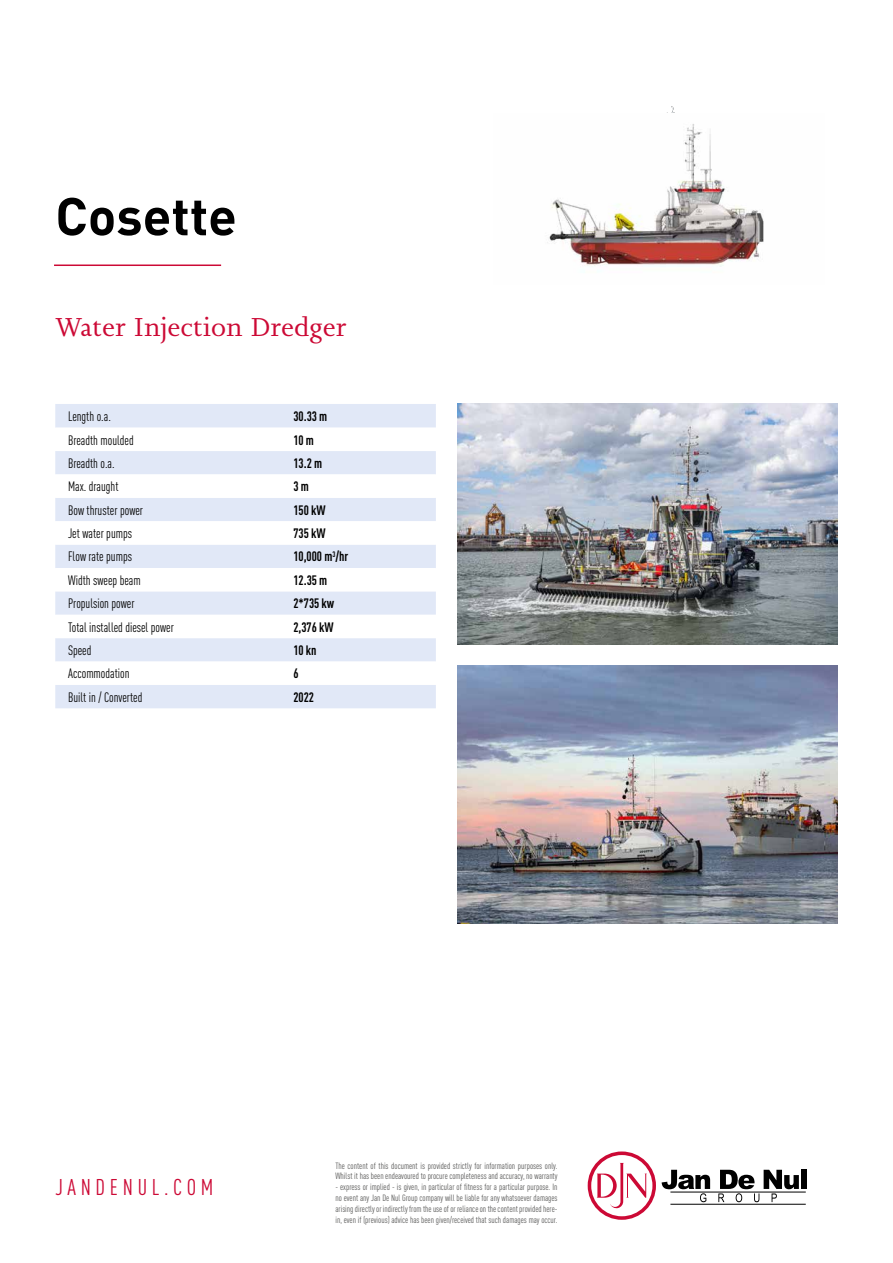
<style>
.page{position:relative;width:893px;height:1263px;background:#fff}
.page>*{position:absolute;margin:0;border:0;box-sizing:border-box;transform-origin:0 0}
.t1{font:700 52.5px "DIN Pro";color:#000}
.t2{font:27px "Joanna Nova";color:#cc0935}
.t3{font:condensed 22.5px "DIN Pro";letter-spacing:.21em;color:#cc0935}
.t4{font:condensed 13.5px "DIN Pro";color:#000;scale:.95 1}
.t5{font:700 condensed 13.5px "DIN Pro";color:#000;scale:.95 1}
.t6{font:condensed 9px/10.8px "DIN Pro";color:#575756}
</style>
<div class="page">
<hr style="left:54px;top:264px;width:167px;height:2px;background:#cc0935">
<svg style="left:662px;top:1170px;width:48px;height:32px"></svg>
<svg style="left:718px;top:1170px;width:81px;height:32px"></svg>
<div style="left:801px;top:1170px;width:5px;height:19px;background:#000"></div>
<hr style="left:670px;top:1192px;width:136px;height:1px;background:#000">
<hr style="left:670px;top:1204px;width:136px;height:1px;background:#000">
<svg style="left:588px;top:1151px;width:68px;height:69px"></svg>
<div style="left:591px;top:1155px;width:61px;height:61px;background:#fff;border-radius:50%"></div>
<svg style="left:596px;top:1163px;width:51px;height:46px"></svg>
<img style="left:547px;top:124px;width:217px;height:143px">
<img style="left:457px;top:665px;width:381px;height:258px">
<img style="left:457px;top:404px;width:381px;height:240px">
<div style="left:55px;top:404px;width:381px;height:304px;background:#e1e8f7"></div>
<svg style="left:55px;top:428px;width:381px;height:257px"></svg>
<h1 class="t1" style="left:55px;top:173px;width:183px">Cosette</h1>
<h2 class="t2" style="left:55px;top:309px;width:293px">Water Injection Dredger</h2>
<h3 class="t4" style="left:68px;top:406px;width:47px">Length o.a.</h3>
<h3 class="t5" style="left:293px;top:406px;width:37px">30.33 m</h3>
<h3 class="t4" style="left:68px;top:430px;width:71px">Breadth moulded</h3>
<h3 class="t5" style="left:293px;top:429px;width:23px">10 m</h3>
<h3 class="t4" style="left:68px;top:453px;width:51px">Breadth o.a.</h3>
<h3 class="t5" style="left:293px;top:453px;width:32px">13.2 m</h3>
<h3 class="t4" style="left:68px;top:477px;width:55px">Max. draught</h3>
<h3 class="t5" style="left:293px;top:476px;width:18px">3 m</h3>
<h3 class="t4" style="left:68px;top:500px;width:80px">Bow thruster power</h3>
<h3 class="t5" style="left:293px;top:500px;width:35px">150 kW</h3>
<h3 class="t4" style="left:68px;top:524px;width:69px">Jet water pumps</h3>
<h3 class="t5" style="left:293px;top:523px;width:35px">735 kW</h3>
<h3 class="t4" style="left:68px;top:547px;width:69px">Flow rate pumps</h3>
<h3 class="t5" style="left:293px;top:546px;width:59px">10,000 m<sup>3</sup>/hr</h3>
<h3 class="t4" style="left:68px;top:570px;width:78px">Width sweep beam</h3>
<h3 class="t5" style="left:293px;top:570px;width:37px">12.35 m</h3>
<h3 class="t4" style="left:68px;top:594px;width:72px">Propulsion power</h3>
<h3 class="t5" style="left:293px;top:593px;width:45px">2*735 kw</h3>
<h3 class="t4" style="left:68px;top:617px;width:113px">Total installed diesel power</h3>
<h3 class="t5" style="left:293px;top:617px;width:44px">2,376 kW</h3>
<h3 class="t4" style="left:68px;top:640px;width:26px">Speed</h3>
<h3 class="t5" style="left:293px;top:640px;width:26px">10 kn</h3>
<h3 class="t4" style="left:68px;top:664px;width:66px">Accommodation</h3>
<h3 class="t5" style="left:293px;top:663px;width:7px">6</h3>
<h3 class="t4" style="left:68px;top:687px;width:80px">Built in / Converted</h3>
<h3 class="t5" style="left:293px;top:687px;width:23px">2022</h3>
<h3 class="t3" style="left:55px;top:1171px;width:160px">JANDENUL.COM</h3>
<p class="t6" style="left:335px;top:1159px;width:224px">The content of this document is provided strictly for information purposes only.<br>Whilst it has been endeavoured to procure completeness and accuracy, no warranty</p>
<p class="t6" style="left:335px;top:1181px;width:224px;text-align:justify">- express or implied - is given, in particular of fitness for a particular purpose. In no event any Jan De Nul Group company will be liable for any whatsoever damages arising directly or indirectly from the use of or reliance on the content provided here&shy;in, even if (previous) advice has been given/received that such damages may occur.</p>
</div>
